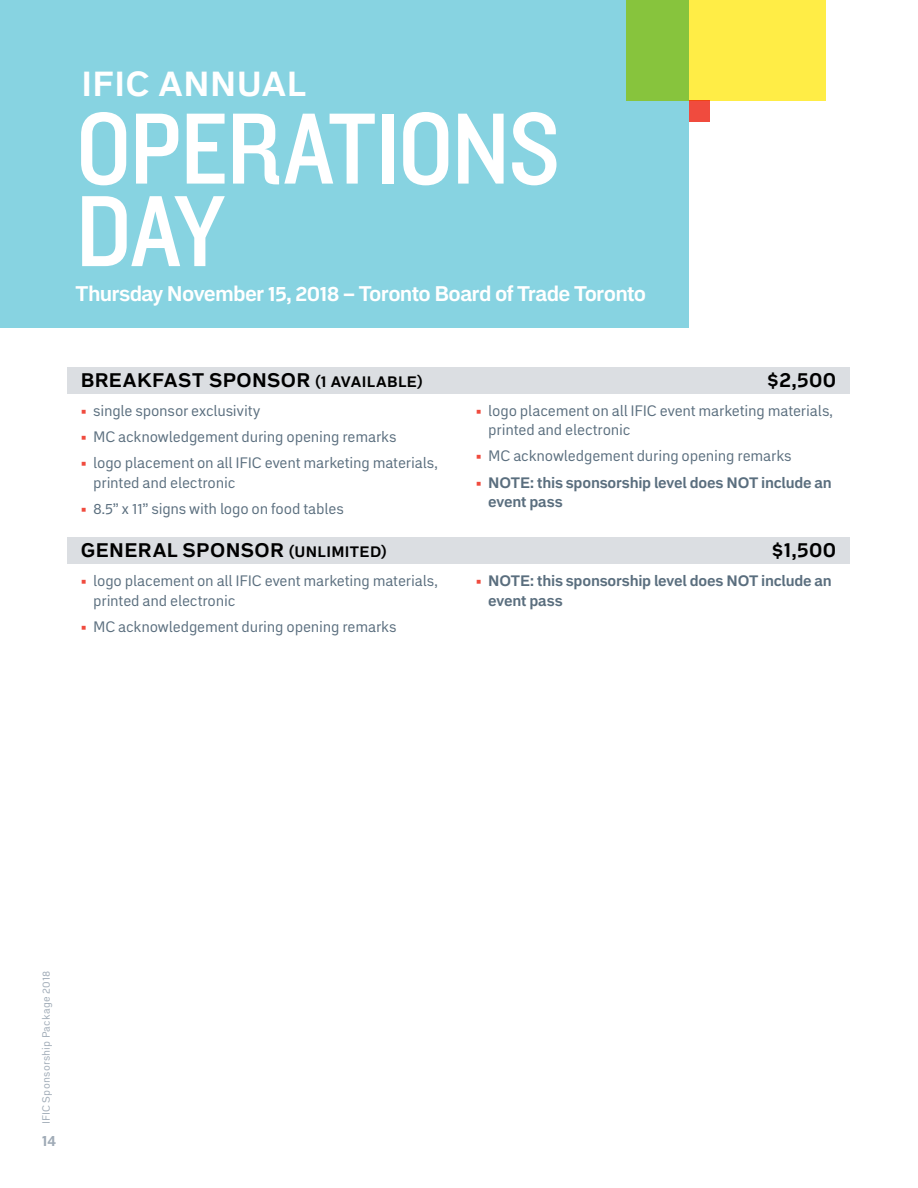
<style>
.page{position:relative;width:918px;height:1188px;background:#fff}
.page>*{position:absolute;margin:0;border:0;box-sizing:border-box;transform-origin:0 0}
.t1{font:105px/82.5px "Knockout 30 Junior Welterwt";letter-spacing:-.015em;color:#fff}
.t2{font:700 34.5px "Embarcadero MVB Pro";letter-spacing:.015em;color:#fff}
.t3{font:700 21px "Embarcadero MVB Pro";letter-spacing:-.03em;color:#fff}
.t4{font:700 19.5px "Embarcadero MVB Pro";letter-spacing:.02em;color:#000}
.t5{font:15px/19.5px "Embarcadero MVB Pro";letter-spacing:-.01em;color:#5a6e7e}
.t6{font:700 15px/19.5px "Embarcadero MVB Pro";letter-spacing:-.015em;color:#5a6e7e}
.t7{font:700 15px "Embarcadero MVB Pro";color:#9faab6}
.t8{font:10.5px "Embarcadero MVB Pro";letter-spacing:.02em;color:#9faab6}
.s1{font-size:15px}
.s2{color:#f04b3e}
.s3{font-weight:400;color:#f04b3e}
</style>
<div class="page">
<div style="left:0;top:0;width:689px;height:328px;background:#87d3e1"></div>
<div style="left:67px;top:367px;width:783px;height:27px;background:#dbdee2"></div>
<div style="left:67px;top:537px;width:783px;height:27px;background:#dbdee2"></div>
<svg style="left:627px;top:0;width:199px;height:101px;background:#d9e043"></svg>
<div style="left:689px;top:101px;width:20px;height:21px;background:#f04b3e"></div>
<h2 class="t2" style="left:82px;top:59px;width:226px">IFIC ANNUAL</h2>
<h1 class="t1" style="left:76px;top:103px;width:486px">OPERATIONS<br>DAY</h1>
<h3 class="t3" style="left:76px;top:279px;width:572px">Thursday November 15, 2018 – Toronto Board of Trade Toronto</h3>
<h3 class="t4" style="left:81px;top:366px;width:344px">BREAKFAST SPONSOR <span class="s1">(1 AVAILABLE)</span></h3>
<h3 class="t4" style="left:767px;top:366px;width:71px">$2,500</h3>
<p class="t5" style="left:81px;top:400px;width:181px"><span class="s2">▪</span> single sponsor exclusivity</p>
<p class="t5" style="left:81px;top:426px;width:318px"><span class="s2">▪</span> MC acknowledgement during opening remarks</p>
<p class="t5" style="left:93px;top:453px;width:346px;text-indent:-13px"><span class="s2">▪</span> logo placement on all IFIC event marketing materials, printed and electronic</p>
<p class="t5" style="left:81px;top:498px;width:265px"><span class="s2">▪</span> 8.5” x 11” signs with logo on food tables</p>
<p class="t5" style="left:488px;top:400px;width:346px;text-indent:-13px"><span class="s2">▪</span> logo placement on all IFIC event marketing materials, printed and electronic</p>
<p class="t5" style="left:476px;top:446px;width:318px"><span class="s2">▪</span> MC acknowledgement during opening remarks</p>
<p class="t6" style="left:488px;top:472px;width:345px;text-indent:-13px"><span class="s3">▪</span> NOTE: this sponsorship level does NOT include an event pass</p>
<h3 class="t4" style="left:81px;top:536px;width:308px">GENERAL SPONSOR <span class="s1">(UNLIMITED)</span></h3>
<h3 class="t4" style="left:772px;top:536px;width:66px">$1,500</h3>
<p class="t5" style="left:93px;top:571px;width:346px;text-indent:-13px"><span class="s2">▪</span> logo placement on all IFIC event marketing materials, printed and electronic</p>
<p class="t5" style="left:81px;top:616px;width:318px"><span class="s2">▪</span> MC acknowledgement during opening remarks</p>
<p class="t6" style="left:488px;top:571px;width:345px;text-indent:-13px"><span class="s3">▪</span> NOTE: this sponsorship level does NOT include an event pass</p>
<p class="t8" style="left:39px;top:1124px;width:155px;rotate:-90deg">IFIC Sponsorship Package 2018</p>
<p class="t7" style="left:42px;top:1130px;width:16px">14</p>
</div>
